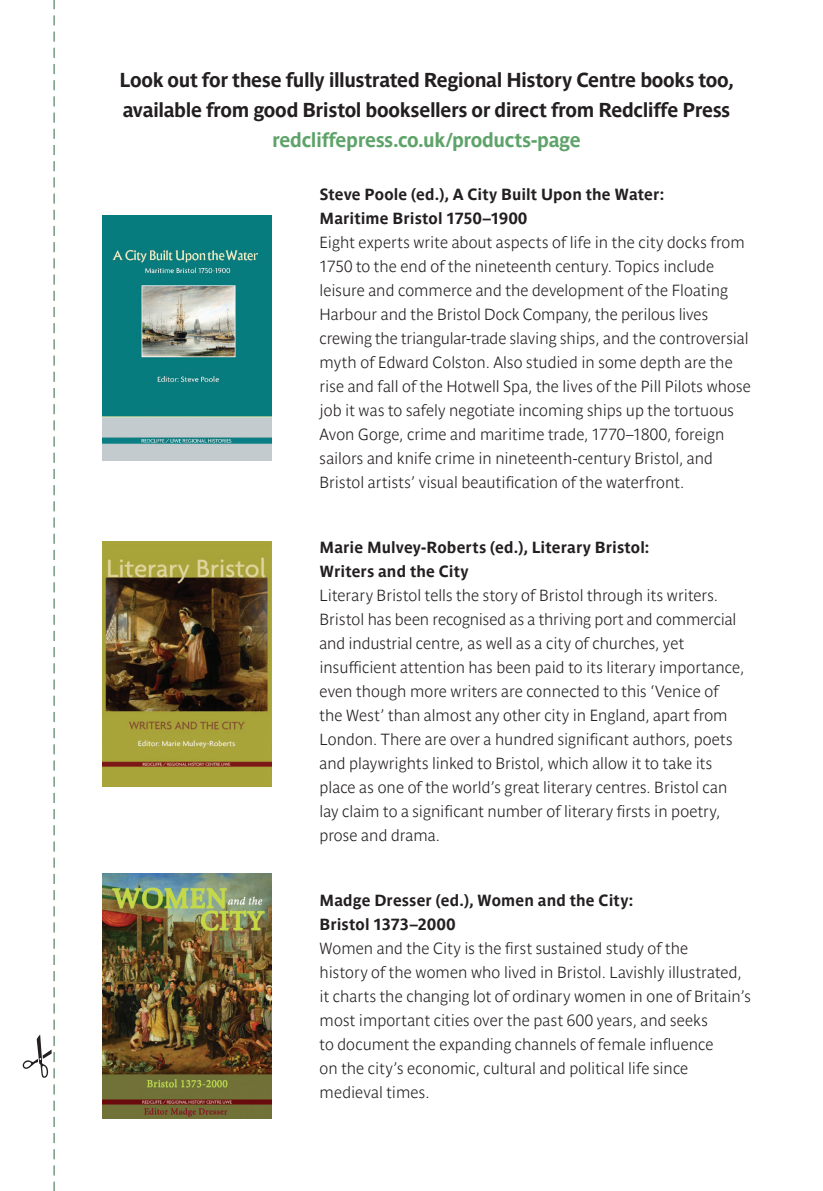
<style>
.page{position:relative;width:823px;height:1191px;background:#fff}
.page>*{position:absolute;margin:0;border:0;box-sizing:border-box;transform-origin:0 0}
.Body{font:700 20px/30px "Parisine Pro";letter-spacing:-.02em;color:#231f20;text-align:center}
.Body-2{font:700 16px/24px "Parisine Pro Clair";color:#231f20}
.Body-3{font:700 16px/24px "Parisine Pro";letter-spacing:.005em;color:#231f20}
.s1{color:#5ea369}
</style>
<div class="page">
<img style="left:102px;top:542px;width:169px;height:244px">
<img style="left:102px;top:874px;width:169px;height:245px">
<img style="left:102px;top:216px;width:169px;height:245px">
<svg style="left:23px;top:0;width:32px;height:1191px"></svg>
<p class="Body" style="left:119px;top:63px;width:615px">Look out for these fully illustrated Regional History Centre books too, available from good Bristol booksellers or direct from Redcliffe Press <span class="s1">redcliffepress.co.uk/products-page</span></p>
<p class="Body-3" style="left:319px;top:181px;width:346px">Steve Poole (ed.), A City Built Upon the Water:<br>Maritime Bristol 1750–1900</p>
<p class="Body-2" style="left:319px;top:229px;width:432px">Eight experts write about aspects of life in the city docks from 1750 to the end of the nineteenth century. Topics include leisure and commerce and the development of the Floating Harbour and the Bristol Dock Company, the perilous lives crewing the triangular-trade slaving ships, and the controversial myth of Edward Colston. Also studied in some depth are the rise and fall of the Hotwell Spa, the lives of the Pill Pilots whose job it was to safely negotiate incoming ships up the tortuous Avon Gorge, crime and maritime trade, 1770–1800, foreign sailors and knife crime in nineteenth-century Bristol, and Bristol artists’ visual beautification of the waterfront.</p>
<p class="Body-3" style="left:319px;top:534px;width:331px">Marie Mulvey-Roberts (ed.), Literary Bristol:<br>Writers and the City</p>
<p class="Body-2" style="left:319px;top:582px;width:426px">Literary Bristol tells the story of Bristol through its writers.<br>Bristol has been recognised as a thriving port and commercial and industrial centre, as well as a city of churches, yet insufficient attention has been paid to its literary importance, even though more writers are connected to this ‘Venice of the West’ than almost any other city in England, apart from London. There are over a hundred significant authors, poets and playwrights linked to Bristol, which allow it to take its place as one of the world’s great literary centres. Bristol can lay claim to a significant number of literary firsts in poetry, prose and drama.</p>
<p class="Body-3" style="left:319px;top:887px;width:315px">Madge Dresser (ed.), Women and the City:<br>Bristol 1373–2000</p>
<p class="Body-2" style="left:319px;top:935px;width:432px">Women and the City is the first sustained study of the<br>history of the women who lived in Bristol. Lavishly illustrated, it charts the changing lot of ordinary women in one of Britain’s most important cities over the past 600 years, and seeks<br>to document the expanding channels of female influence<br>on the city’s economic, cultural and political life since medieval times.</p>
</div>
